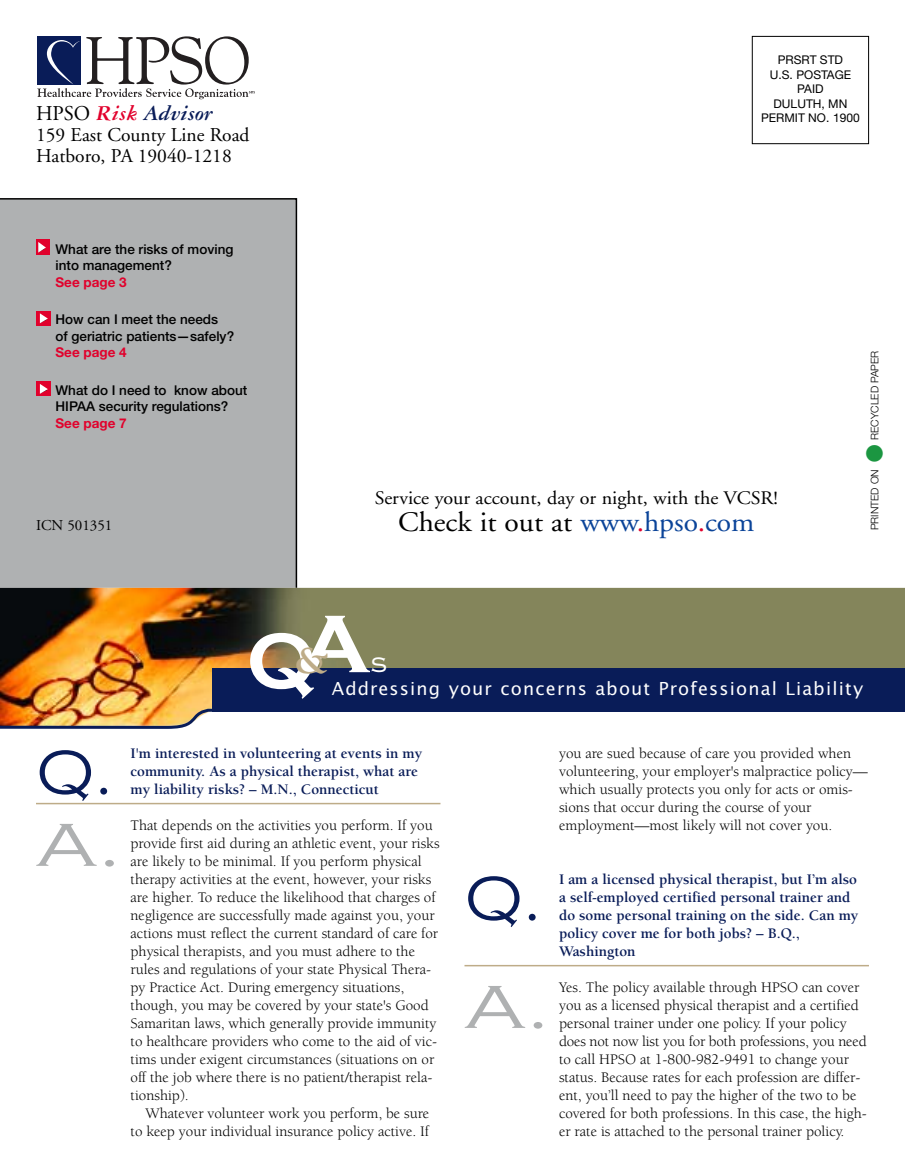
<style>
.page{position:relative;width:905px;height:1175px;background:#fff}
.page>*{position:absolute;margin:0;border:0;box-sizing:border-box;transform-origin:0 0}
.t1{font:700 81.6px "Copperplate Gothic";color:#fff}
.t2{font:300 64.35px "Copperplate Gothic";color:#091c58}
.t3{font:300 63px "Copperplate Gothic";color:#afb1b2;scale:1.3 1}
.t4{font:700 39.15px "Berkeley";color:#beac88}
.t5{font:28.2px "Adobe Garamond";color:#000;scale:1.05 1}
.t6{font:22.5px "Garamond Three Bold Italic Os F";color:#091c58}
.t7{font:19.5px/21px "Adobe Garamond";color:#000}
.t8{font:19.2px "Adobe Garamond";color:#000;scale:1.05 1}
.t9{font:18px "Lucida Sans";letter-spacing:.065em;color:#fff}
.t10{font:15px/18px "Berkeley";color:#000}
.t11{font:700 15px/18px "Berkeley";color:#091c58}
.t12{font:15px "Adobe Garamond";color:#000}
.t13{font:500 13.5px/16.5px "Helvetica Neue";color:#000}
.t14{font:700 13.5px "Helvetica Neue";color:#e1012c}
.t15{font:12px/14.4px "Helvetica Neue";color:#000;text-align:center}
.t16{font:300 10.5px "Helvetica Neue";color:#000}
.s1{font-family:"Adobe Garamond";font-size:21px;color:#000}
.s2{color:#e1012c}
.s3{color:#0b4499}
.s4{font-weight:700;font-size:46.5px;color:#1b9641}
.s5{font-family:"Copperplate Thirty Two BC";font-weight:400;font-size:33px;color:#fff}
</style>
<div class="page">
<div style="left:0;top:198px;width:297px;height:390px;background:#afb1b2"></div>
<img style="left:0;top:588px;width:904px;height:119px">
<div style="left:212px;top:668px;width:692px;height:43px;background:#091c58"></div>
<svg style="left:0;top:707px;width:904px;height:22px"></svg>
<hr style="left:36px;top:802px;width:404px;height:2px;background:#beac88">
<hr style="left:464px;top:964px;width:404px;height:2px;background:#beac88">
<svg style="left:37px;top:36px;width:218px;height:63px"></svg>
<div style="left:752px;top:36px;width:116px;height:108px;border:1px solid #000"></div>
<h3 class="t6" style="left:36px;top:105px;width:178px"><span class="s1">HPSO</span> <span class="s2">Risk</span> Advisor</h3>
<h3 class="t7" style="left:36px;top:126px;width:215px">159 East County Line Road<br>Hatboro, PA 19040-1218</h3>
<p class="t13" style="left:56px;top:242px;width:179px">What are the risks of moving into management?</p>
<p class="t14" style="left:56px;top:277px;width:73px">See page 3</p>
<p class="t13" style="left:56px;top:312px;width:180px">How can I meet the needs<br>of geriatric patients—safely?</p>
<p class="t14" style="left:56px;top:347px;width:73px">See page 4</p>
<p class="t13" style="left:56px;top:383px;width:193px">What do I need to know about<br>HIPAA security regulations?</p>
<p class="t14" style="left:56px;top:418px;width:73px">See page 7</p>
<p class="t12" style="left:36px;top:519px;width:78px">ICN 501351</p>
<p class="t15" style="left:761px;top:54px;width:100px">PRSRT STD<br>U.S. POSTAGE<br>PAID<br>DULUTH, MN<br>PERMIT NO. 1900</p>
<p class="t8" style="left:375px;top:491px;width:385px">Service your account, day or night, with the VCSR!</p>
<h3 class="t5" style="left:398px;top:511px;width:341px">Check it out at <span class="s3">www</span><span class="s2">.</span><span class="s3">hpso</span><span class="s2">.</span><span class="s3">com</span></h3>
<p class="t16" style="left:870px;top:530px;width:181px;rotate:-90deg">PRINTED ON <span class="s4">•</span> RECYCLED PAPER</p>
<h1 class="t1" style="left:246px;top:612px;width:125px">Q <sup>A</sup></h1>
<h3 class="t4" style="left:294px;top:645px;width:95px">&amp; <span class="s5">s</span></h3>
<p class="t9" style="left:332px;top:681px;width:533px">Addressing your concerns about Professional Liability</p>
<h2 class="t2" style="left:36px;top:734px;width:78px">Q.</h2>
<p class="t11" style="left:130px;top:745px;width:293px">I'm interested in volunteering at events in my community. As a physical therapist, what are my liability risks? – M.N., Connecticut</p>
<h3 class="t3" style="left:36px;top:807px;width:67px">A.</h3>
<p class="t10" style="left:130px;top:817px;width:310px">That depends on the activities you perform. If you provide first aid during an athletic event, your risks are likely to be minimal. If you perform physical therapy activities at the event, however, your risks are higher. To reduce the likelihood that charges of negligence are successfully made against you, your actions must reflect the current standard of care for physical therapists, and you must adhere to the rules and regulations of your state Physical Thera&shy;py Practice Act. During emergency situations, though, you may be covered by your state's Good Samaritan laws, which generally provide immunity to healthcare providers who come to the aid of vic&shy;tims under exigent circumstances (situations on or off the job where there is no patient/therapist rela&shy;tionship).</p>
<p class="t10" style="left:130px;top:1105px;width:300px;text-align:right">Whatever volunteer work you perform, be sure to keep your individual insurance policy active. If</p>
<p class="t10" style="left:559px;top:745px;width:310px">you are sued because of care you provided when volunteering, your employer's malpractice policy— which usually protects you only for acts or omis&shy;sions that occur during the course of your employment—most likely will not cover you.</p>
<h2 class="t2" style="left:464px;top:860px;width:78px">Q.</h2>
<p class="t11" style="left:559px;top:871px;width:301px">I am a licensed physical therapist, but I’m also a self-employed certified personal trainer and do some personal training on the side. Can my policy cover me for both jobs? – B.Q., Washington</p>
<h3 class="t3" style="left:464px;top:969px;width:67px">A.</h3>
<p class="t10" style="left:559px;top:979px;width:309px">Yes. The policy available through HPSO can cover you as a licensed physical therapist and a certified personal trainer under one policy. If your policy does not now list you for both professions, you need to call HPSO at 1-800-982-9491 to change your status. Because rates for each profession are differ&shy;ent, you’ll need to pay the higher of the two to be covered for both professions. In this case, the high&shy;er rate is attached to the personal trainer policy.</p>
</div>
